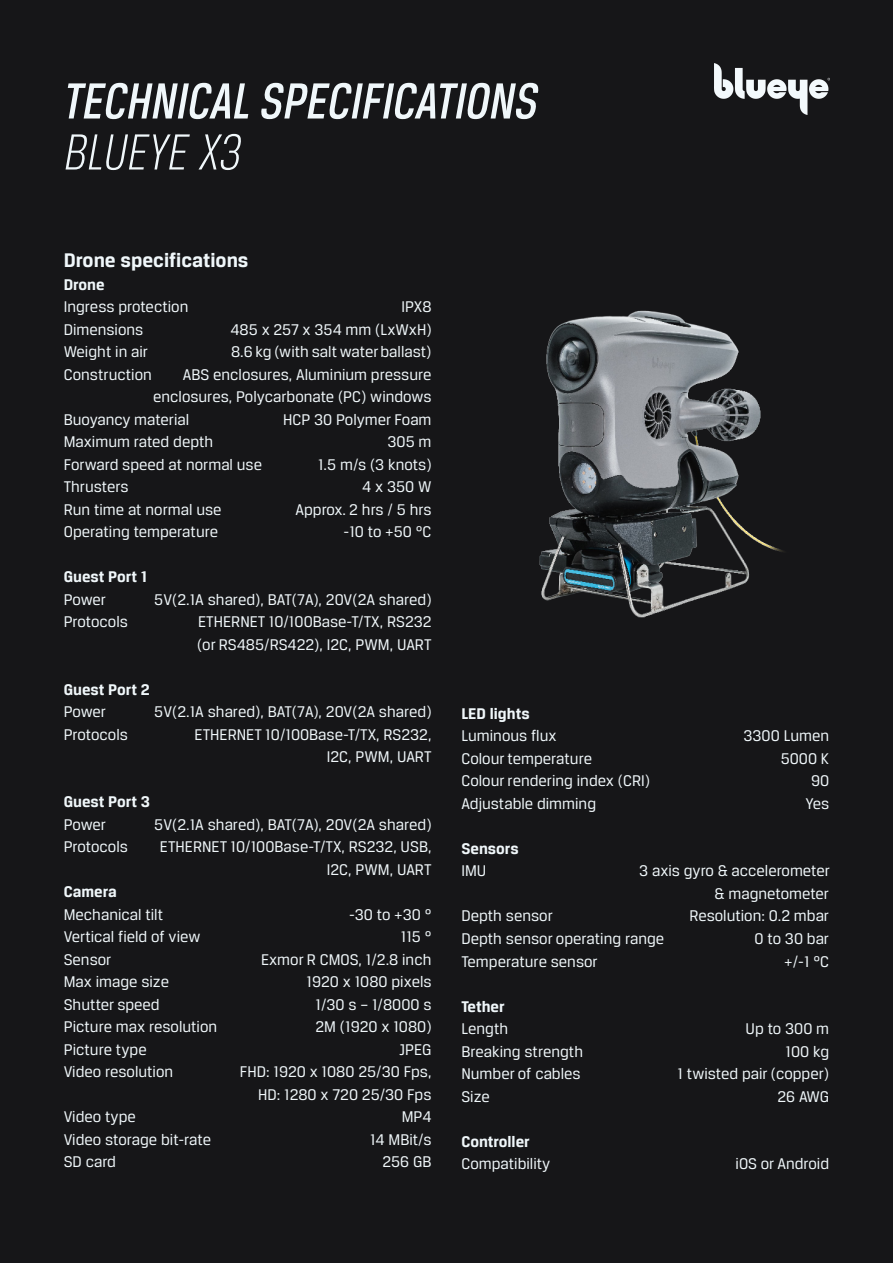
<style>
.page{position:relative;width:893px;height:1263px;background:#161618}
.page>*{position:absolute;margin:0;border:0;box-sizing:border-box;transform-origin:0 0}
.tittel{font:italic 500 54px "Breuer Condensed";color:#f0f7fa}
.tittel-2{font:italic 300 54px "Breuer Condensed";color:#f0f7fa}
.t1{font:700 21px "Breuer Text";color:#f0f7fa}
.brødtekst_tab{font:16.5px/22.5px "Breuer Text";color:#f0f7fa;text-align:right}
.VALUE{font:16.5px "Breuer Text";color:#f0f7fa}
.t2{font:700 16.5px "Breuer Text";color:#f0f7fa}
</style>
<div class="page">
<img style="left:714px;top:64px;width:115px;height:51px">
<img style="left:539px;top:310px;width:245px;height:308px">
<p class="tittel" style="left:64px;top:71px;width:476px">TECHNICAL SPECIFICATIONS</p>
<p class="tittel-2" style="left:64px;top:123px;width:179px">BLUEYE X3</p>
<p class="t1" style="left:64px;top:248px;width:186px">Drone specifications</p>
<p class="t2" style="left:64px;top:275px;width:42px">Drone</p>
<p class="brødtekst_tab" style="left:64px;top:295px;width:126px">Ingress protection</p>
<p class="brødtekst_tab" style="left:402px;top:295px;width:31px">IPX8</p>
<p class="brødtekst_tab" style="left:64px;top:318px;width:81px">Dimensions</p>
<p class="brødtekst_tab" style="left:230px;top:318px;width:203px">485 x 257 x 354 mm (LxWxH)</p>
<p class="brødtekst_tab" style="left:64px;top:340px;width:86px">Weight in air</p>
<p class="brødtekst_tab" style="left:231px;top:340px;width:202px">8.6 kg (with salt water ballast)</p>
<p class="brødtekst_tab" style="left:64px;top:363px;width:90px">Construction</p>
<p class="brødtekst_tab" style="left:153px;top:363px;width:280px">ABS enclosures, Aluminium pressure enclosures, Polycarbonate (PC) windows</p>
<p class="brødtekst_tab" style="left:64px;top:408px;width:127px">Buoyancy material</p>
<p class="brødtekst_tab" style="left:283px;top:408px;width:150px">HCP 30 Polymer Foam</p>
<p class="brødtekst_tab" style="left:64px;top:430px;width:151px">Maximum rated depth</p>
<p class="brødtekst_tab" style="left:388px;top:430px;width:46px">305 m</p>
<p class="brødtekst_tab" style="left:64px;top:453px;width:200px">Forward speed at normal use</p>
<p class="brødtekst_tab" style="left:318px;top:453px;width:115px">1.5 m/s (3 knots)</p>
<p class="brødtekst_tab" style="left:64px;top:475px;width:66px">Thrusters</p>
<p class="brødtekst_tab" style="left:362px;top:475px;width:71px">4 x 350 W</p>
<p class="brødtekst_tab" style="left:64px;top:498px;width:159px">Run time at normal use</p>
<p class="brødtekst_tab" style="left:295px;top:498px;width:138px">Approx. 2 hrs / 5 hrs</p>
<p class="brødtekst_tab" style="left:64px;top:520px;width:156px">Operating temperature</p>
<p class="brødtekst_tab" style="left:344px;top:520px;width:89px">-10 to +50 °C</p>
<p class="t2" style="left:64px;top:567px;width:85px">Guest Port 1</p>
<p class="VALUE" style="left:64px;top:590px;width:44px">Power</p>
<p class="VALUE" style="left:154px;top:590px;width:279px">5V(2.1A shared), BAT(7A), 20V(2A shared)</p>
<p class="brødtekst_tab" style="left:64px;top:610px;width:66px">Protocols</p>
<p class="brødtekst_tab" style="left:197px;top:610px;width:236px;text-align:left">ETHERNET 10/100Base-T/TX, RS232 (or RS485/RS422), I2C, PWM, UART</p>
<p class="t2" style="left:64px;top:680px;width:88px">Guest Port 2</p>
<p class="VALUE" style="left:64px;top:703px;width:44px">Power</p>
<p class="VALUE" style="left:154px;top:703px;width:279px">5V(2.1A shared), BAT(7A), 20V(2A shared)</p>
<p class="brødtekst_tab" style="left:64px;top:723px;width:66px">Protocols</p>
<p class="brødtekst_tab" style="left:195px;top:723px;width:239px">ETHERNET 10/100Base-T/TX, RS232,<br>I2C, PWM, UART</p>
<p class="t2" style="left:64px;top:792px;width:88px">Guest Port 3</p>
<p class="brødtekst_tab" style="left:64px;top:813px;width:44px">Power</p>
<p class="brødtekst_tab" style="left:154px;top:813px;width:279px">5V(2.1A shared), BAT(7A), 20V(2A shared)</p>
<p class="brødtekst_tab" style="left:64px;top:835px;width:66px">Protocols</p>
<p class="brødtekst_tab" style="left:160px;top:835px;width:273px">ETHERNET 10/100Base-T/TX, RS232, USB,<br>I2C, PWM, UART</p>
<p class="t2" style="left:64px;top:882px;width:55px">Camera</p>
<p class="brødtekst_tab" style="left:64px;top:903px;width:101px">Mechanical tilt</p>
<p class="brødtekst_tab" style="left:349px;top:903px;width:84px">-30 to +30 °</p>
<p class="brødtekst_tab" style="left:64px;top:925px;width:138px">Vertical field of view</p>
<p class="brødtekst_tab" style="left:401px;top:925px;width:32px">115 °</p>
<p class="brødtekst_tab" style="left:64px;top:948px;width:49px">Sensor</p>
<p class="brødtekst_tab" style="left:261px;top:948px;width:172px">Exmor R CMOS, 1/2.8 inch</p>
<p class="brødtekst_tab" style="left:64px;top:970px;width:107px">Max image size</p>
<p class="brødtekst_tab" style="left:307px;top:970px;width:127px">1920 x 1080 pixels</p>
<p class="brødtekst_tab" style="left:64px;top:993px;width:97px">Shutter speed</p>
<p class="brødtekst_tab" style="left:315px;top:993px;width:118px">1/30 s – 1/8000 s</p>
<p class="brødtekst_tab" style="left:64px;top:1015px;width:155px">Picture max resolution</p>
<p class="brødtekst_tab" style="left:316px;top:1015px;width:118px">2M (1920 x 1080)</p>
<p class="brødtekst_tab" style="left:64px;top:1038px;width:84px">Picture type</p>
<p class="brødtekst_tab" style="left:399px;top:1038px;width:34px">JPEG</p>
<p class="brødtekst_tab" style="left:64px;top:1060px;width:111px">Video resolution</p>
<p class="brødtekst_tab" style="left:240px;top:1060px;width:193px">FHD: 1920 x 1080 25/30 Fps,<br>HD: 1280 x 720 25/30 Fps</p>
<p class="brødtekst_tab" style="left:64px;top:1105px;width:74px">Video type</p>
<p class="brødtekst_tab" style="left:402px;top:1105px;width:31px">MP4</p>
<p class="brødtekst_tab" style="left:64px;top:1128px;width:149px">Video storage bit-rate</p>
<p class="brødtekst_tab" style="left:370px;top:1128px;width:63px">14 MBit/s</p>
<p class="brødtekst_tab" style="left:64px;top:1150px;width:54px">SD card</p>
<p class="brødtekst_tab" style="left:382px;top:1150px;width:51px">256 GB</p>
<p class="t2" style="left:461px;top:704px;width:70px">LED lights</p>
<p class="brødtekst_tab" style="left:461px;top:724px;width:97px">Luminous flux</p>
<p class="brødtekst_tab" style="left:743px;top:724px;width:87px">3300 Lumen</p>
<p class="brødtekst_tab" style="left:461px;top:747px;width:132px">Colour temperature</p>
<p class="brødtekst_tab" style="left:781px;top:747px;width:50px">5000 K</p>
<p class="brødtekst_tab" style="left:461px;top:769px;width:190px">Colour rendering index (CRI)</p>
<p class="brødtekst_tab" style="left:811px;top:769px;width:20px">90</p>
<p class="brødtekst_tab" style="left:461px;top:792px;width:136px">Adjustable dimming</p>
<p class="brødtekst_tab" style="left:806px;top:792px;width:25px">Yes</p>
<p class="t2" style="left:461px;top:839px;width:59px">Sensors</p>
<p class="brødtekst_tab" style="left:461px;top:859px;width:26px">IMU</p>
<p class="brødtekst_tab" style="left:639px;top:859px;width:192px">3 axis gyro &amp; accelerometer</p>
<p class="brødtekst_tab" style="left:715px;top:882px;width:116px">&amp; magnetometer</p>
<p class="brødtekst_tab" style="left:461px;top:904px;width:93px">Depth sensor</p>
<p class="brødtekst_tab" style="left:689px;top:904px;width:141px">Resolution: 0.2 mbar</p>
<p class="brødtekst_tab" style="left:461px;top:927px;width:204px">Depth sensor operating range</p>
<p class="brødtekst_tab" style="left:755px;top:927px;width:76px">0 to 30 bar</p>
<p class="brødtekst_tab" style="left:461px;top:949px;width:138px">Temperature sensor</p>
<p class="brødtekst_tab" style="left:784px;top:949px;width:46px">+/-1 °C</p>
<p class="t2" style="left:461px;top:997px;width:45px">Tether</p>
<p class="brødtekst_tab" style="left:461px;top:1017px;width:48px">Length</p>
<p class="brødtekst_tab" style="left:746px;top:1017px;width:85px">Up to 300 m</p>
<p class="brødtekst_tab" style="left:461px;top:1039px;width:123px">Breaking strength</p>
<p class="brødtekst_tab" style="left:785px;top:1039px;width:45px">100 kg</p>
<p class="brødtekst_tab" style="left:461px;top:1062px;width:121px">Number of cables</p>
<p class="brødtekst_tab" style="left:678px;top:1062px;width:153px">1 twisted pair (copper)</p>
<p class="brødtekst_tab" style="left:461px;top:1084px;width:30px">Size</p>
<p class="brødtekst_tab" style="left:778px;top:1084px;width:53px">26 AWG</p>
<p class="t2" style="left:461px;top:1132px;width:70px">Controller</p>
<p class="brødtekst_tab" style="left:461px;top:1152px;width:91px">Compatibility</p>
<p class="brødtekst_tab" style="left:735px;top:1152px;width:95px">iOS or Android</p>
</div>
